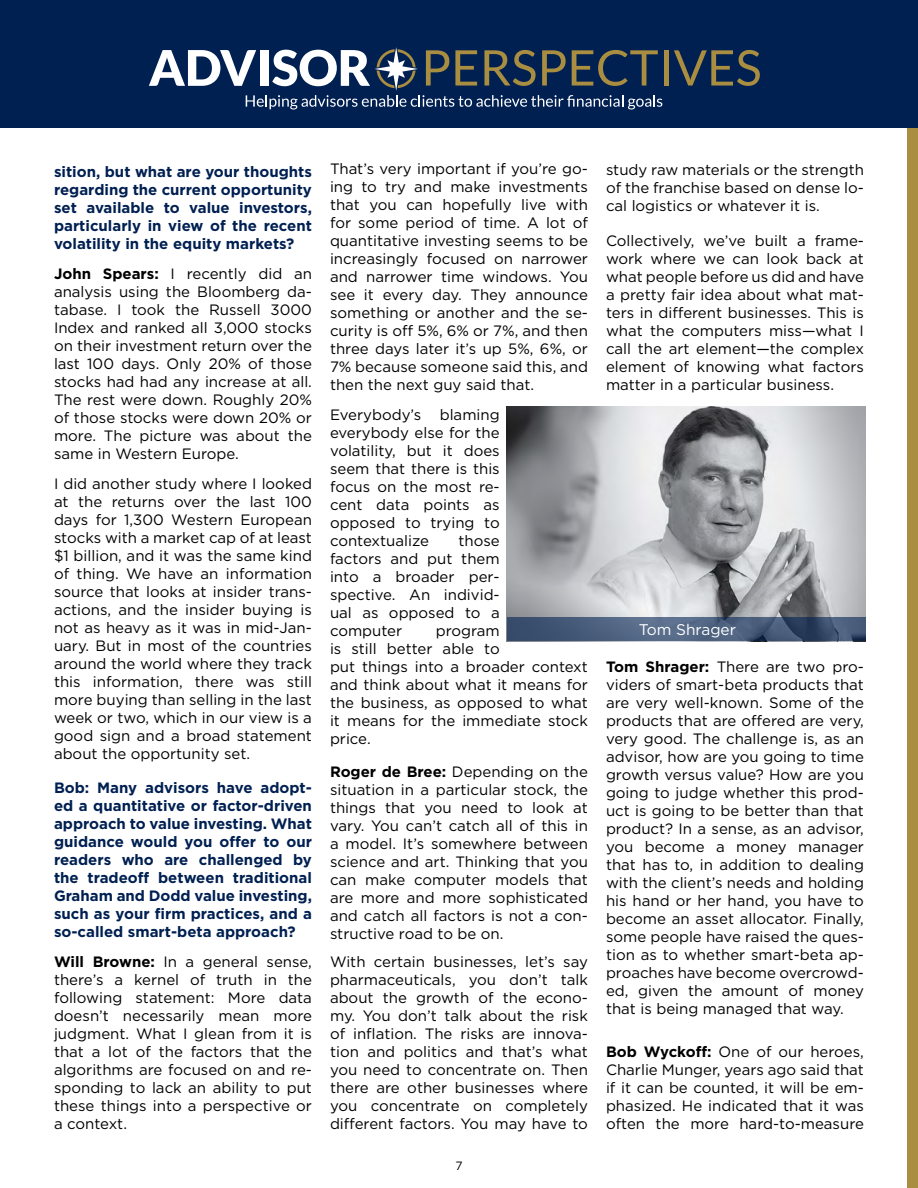
<style>
.page{position:relative;width:918px;height:1188px;background:#fff}
.page>*{position:absolute;margin:0;border:0;box-sizing:border-box;transform-origin:0 0}
.t1{font:15.45px "Gotham";color:#fff}
.t2{font:15px/18px "Gotham";color:#000;text-align:justify}
.t3{font:700 15px/18px "Gotham";color:#002052;text-align:justify}
.t4{font:12px "Gotham";color:#000}
.s1{font-weight:700}
</style>
<div class="page">
<div style="left:907px;top:111px;width:11px;height:1077px;background:#a98d41"></div>
<div style="left:0;top:0;width:918px;height:127px;background:#002052"></div>
<hr style="left:664px;top:50px;width:4px;height:36px;background:#a98d41">
<svg style="left:674px;top:50px;width:86px;height:36px"></svg>
<svg style="left:149px;top:47px;width:513px;height:63px"></svg>
<img style="left:507px;top:406px;width:358px;height:212px">
<svg style="left:507px;top:618px;width:359px;height:23px;background:#465a79"></svg>
<p class="t3" style="left:54px;top:162px;width:260px">sition, but what are your thoughts regarding the current opportunity set available to value investors, particularly in view of the recent volatility in the equity markets?</p>
<p class="t2" style="left:54px;top:264px;width:260px"><span class="s1">John Spears:</span> I recently did an analysis using the Bloomberg da&shy;tabase. I took the Russell 3000<br>Index and ranked all 3,000 stocks on their investment return over the last 100 days. Only 20% of those stocks had had any increase at all.<br>The rest were down. Roughly 20% of those stocks were down 20% or more. The picture was about the same in Western Europe.</p>
<p class="t2" style="left:54px;top:474px;width:260px">I did another study where I looked at the returns over the last 100 days for 1,300 Western European stocks with a market cap of at least $1 billion, and it was the same kind of thing. We have an information source that looks at insider trans&shy;actions, and the insider buying is not as heavy as it was in mid-Jan&shy;uary. But in most of the countries around the world where they track this information, there was still more buying than selling in the last week or two, which in our view is a good sign and a broad statement about the opportunity set.</p>
<p class="t3" style="left:54px;top:779px;width:260px">Bob: Many advisors have adopt&shy;ed a quantitative or factor-driven approach to value investing. What guidance would you offer to our readers who are challenged by the tradeoff between traditional Graham and Dodd value investing, such as your firm practices, and a so-called smart-beta approach?</p>
<p class="t2" style="left:54px;top:952px;width:260px"><span class="s1">Will Browne:</span> In a general sense, there’s a kernel of truth in the following statement: More data doesn’t necessarily mean more judgment. What I glean from it is that a lot of the factors that the algorithms are focused on and re&shy;sponding to lack an ability to put these things into a perspective or a context.</p>
<p class="t2" style="left:330px;top:159px;width:260px">That’s very important if you’re go&shy;ing to try and make investments that you can hopefully live with for some period of time. A lot of quantitative investing seems to be increasingly focused on narrower and narrower time windows. You see it every day. They announce something or another and the se&shy;curity is off 5%, 6% or 7%, and then three days later it’s up 5%, 6%, or 7% because someone said this, and then the next guy said that.</p>
<p class="t2" style="left:330px;top:405px;width:171px">Everybody’s blaming everybody else for the volatility, but it does seem that there is this focus on the most re&shy;cent data points as opposed to trying to contextualize</p>
<p class="t2" style="left:330px;top:531px;width:171px;text-indent:128px">those factors and put them into a broader per&shy;spective. An individ&shy;ual as opposed to a computer</p>
<p class="t2" style="left:330px;top:621px;width:260px;text-align:left;text-indent:106px">program<br>is still better able to<br>put things into a broader context and think about what it means for the business, as opposed to what it means for the immediate stock price.</p>
<p class="t2" style="left:330px;top:762px;width:260px"><span class="s1">Roger de Bree:</span> Depending on the situation in a particular stock, the things that you need to look at vary. You can’t catch all of this in a model. It’s somewhere between science and art. Thinking that you can make computer models that are more and more sophisticated and catch all factors is not a con&shy;structive road to be on.</p>
<p class="t2" style="left:330px;top:953px;width:260px">With certain businesses, let’s say pharmaceuticals, you don’t talk about the growth of the econo&shy;my. You don’t talk about the risk of inflation. The risks are innova&shy;tion and politics and that’s what you need to concentrate on. Then there are other businesses where you concentrate on completely different factors. You may have to</p>
<p class="t4" style="left:455px;top:1158px;width:9px">7</p>
<p class="t2" style="left:606px;top:161px;width:260px">study raw materials or the strength of the franchise based on dense lo&shy;cal logistics or whatever it is.</p>
<p class="t2" style="left:606px;top:232px;width:260px">Collectively, we’ve built a frame&shy;work where we can look back at what people before us did and have a pretty fair idea about what mat&shy;ters in different businesses. This is what the computers miss—what I call the art element—the complex element of knowing what factors matter in a particular business.</p>
<p class="t1" style="left:639px;top:619px;width:99px">Tom Shrager</p>
<p class="t2" style="left:606px;top:657px;width:260px"><span class="s1">Tom Shrager:</span> There are two pro&shy;viders of smart-beta products that are very well-known. Some of the products that are offered are very, very good. The challenge is, as an advisor, how are you going to time growth versus value? How are you going to judge whether this prod&shy;uct is going to be better than that product? In a sense, as an advisor, you become a money manager that has to, in addition to dealing with the client’s needs and holding his hand or her hand, you have to become an asset allocator. Finally, some people have raised the ques&shy;tion as to whether smart-beta ap&shy;proaches have become overcrowd&shy;ed, given the amount of money that is being managed that way.</p>
<p class="t2" style="left:606px;top:1042px;width:260px"><span class="s1">Bob Wyckoff:</span> One of our heroes, Charlie Munger, years ago said that if it can be counted, it will be em&shy;phasized. He indicated that it was often the more hard-to-measure</p>
</div>
